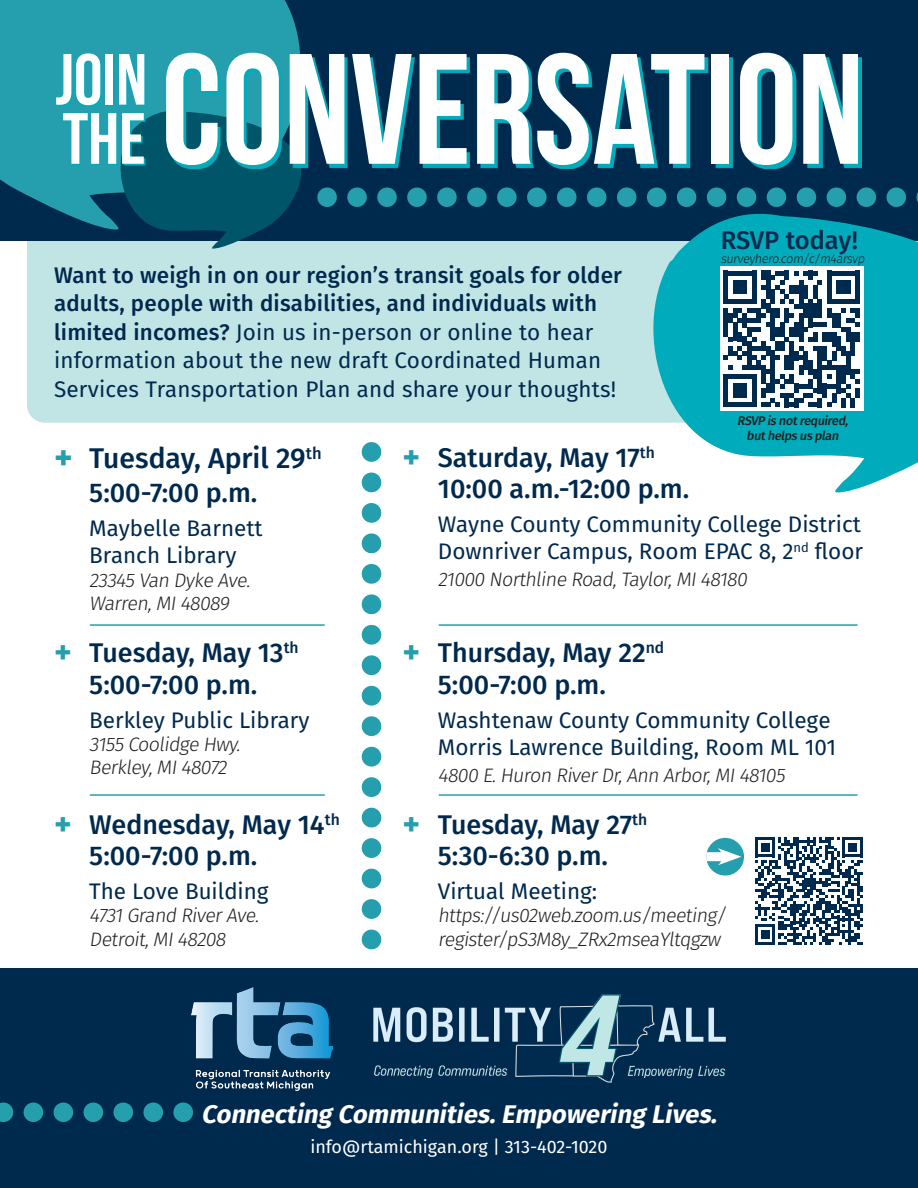
<style>
.page{position:relative;width:918px;height:1188px;background:#fff}
.page>*{position:absolute;margin:0;border:0;box-sizing:border-box;transform-origin:0 0}
.Title_Teal{font:700 156.75px "Bebas Neue";color:#fff}
.Title_Teal-2{font:700 72.3px "Bebas Neue";color:#fff}
.t1{font:500 28.5px "Fira Sans";color:#00294e}
.t2{font:500 27px/31.5px "Fira Sans";color:#00294e}
.Body_7_5_CA{font:italic 700 25.5px "Fira Sans";color:#fff}
.Body_17{font:500 25.5px "Fira Sans";letter-spacing:-.01em;color:#00294e}
.Body_14_LA{font:22.5px/28.5px "Fira Sans";letter-spacing:.01em;color:#00294e}
.Body_18_Indented{font:22.5px/27px "Fira Sans";color:#00294e}
.Body_18_Indented-2{font:300 19.5px/23.4px "Fira Sans";color:#231f20}
.Body_7_5_CA-2{font:18px "Fira Sans";color:#fff}
.Body_17-2{font:500 12.6px/15px "Fira Sans";color:#231f20;text-align:center}
.Body_17-3{font:300 12.6px "Fira Sans";color:#231f20}
.s1{font-weight:500}
.s2{font-family:"Arial";font-weight:900;color:#259fad}
</style>
<div class="page">
<div style="left:27px;top:240px;width:603px;height:183px;background:#c1e5e5"></div>
<div style="left:0;top:0;width:918px;height:240px;background:#00294e"></div>
<svg style="left:630px;top:249px;width:288px;height:244px;fill:#00acbc"></svg>
<svg style="left:0;top:0;width:301px;height:229px;background:#2194a4"></svg>
<div style="left:0;top:969px;width:918px;height:219px;background:#00294e"></div>
<svg style="left:0;top:1102px;width:193px;height:20px"></svg>
<svg style="left:58px;top:55px;width:88px;height:52px;background:#0fa6b5"></svg>
<svg style="left:65px;top:115px;width:44px;height:51px;background:#14a4b3"></svg>
<svg style="left:170px;top:56px;width:691px;height:52px;fill:#00acbc"></svg>
<img style="left:373px;top:994px;width:353px;height:89px">
<img style="left:191px;top:987px;width:142px;height:103px">
<svg style="left:109px;top:108px;width:809px;height:141px"></svg>
<svg style="left:362px;top:452px;width:19px;height:488px"></svg>
<div style="left:720px;top:267px;width:144px;height:144px;background:#fff"></div>
<svg style="left:723px;top:271px;width:137px;height:136px"></svg>
<div style="left:855px;top:388px;width:5px;height:10px;background:#00294e"></div>
<div style="left:706px;top:838px;width:38px;height:38px;background:#259fad;border-radius:50%"></div>
<div style="left:706px;top:852px;width:22px;height:9px;background:#fff"></div>
<svg style="left:718px;top:848px;width:23px;height:17px"></svg>
<svg style="left:755px;top:837px;width:108px;height:108px"></svg>
<hr style="left:90px;top:624px;width:234px;height:2px;background:#259fad">
<hr style="left:439px;top:624px;width:418px;height:2px;background:#259fad">
<hr style="left:90px;top:794px;width:234px;height:2px;background:#259fad">
<hr style="left:439px;top:794px;width:418px;height:2px;background:#259fad">
<p class="Title_Teal-2" style="left:55px;top:40px;width:93px">JOIN</p>
<p class="Title_Teal-2" style="left:63px;top:99px;width:85px">THE</p>
<p class="Title_Teal" style="left:161px;top:24px;width:704px">CONVERSATION</p>
<p class="Body_14_LA" style="left:54px;top:260px;width:570px"><span class="s1">Want to weigh in on our region’s transit goals for older adults, people with disabilities, and individuals with limited incomes?</span> Join us in-person or online to hear information about the new draft Coordinated Human Services Transportation Plan and share your thoughts!</p>
<p class="Body_17" style="left:721px;top:219px;width:139px">RSVP today!</p>
<p class="Body_17-3" style="left:721px;top:249px;width:148px">surveyhero.com/c/m4arsvp</p>
<p class="Body_17-2" style="left:737px;top:413px;width:115px">RSVP isnotrequired, buthelpsusplan</p>
<p class="t1" style="left:54px;top:435px;width:269px"><span class="s2">+</span> Tuesday, April 29<sup>th</sup></p>
<p class="t2" style="left:89px;top:476px;width:170px">5:00-7:00 p.m.</p>
<p class="Body_18_Indented" style="left:89px;top:514px;width:175px">Maybelle Barnett<br>Branch Library</p>
<p class="Body_18_Indented-2" style="left:89px;top:568px;width:166px">23345 Van Dyke Ave.<br>Warren,MI48089</p>
<p class="t2" style="left:54px;top:636px;width:246px;text-align:center"><span class="s2">+</span> Tuesday, May 13<sup>th<br></sup>5:00-7:00 p.m.</p>
<p class="Body_18_Indented" style="left:89px;top:706px;width:222px">Berkley Public Library</p>
<p class="Body_18_Indented-2" style="left:89px;top:732px;width:156px">3155 Coolidge Hwy.<br>Berkley,MI48072</p>
<p class="t2" style="left:89px;top:807px;width:252px;text-indent:-35px"><span class="s2">+</span> Wednesday, May 14<sup>th<br></sup>5:00-7:00 p.m.</p>
<p class="Body_18_Indented" style="left:89px;top:877px;width:181px">The Love Building</p>
<p class="Body_18_Indented-2" style="left:89px;top:904px;width:175px">4731Grand RiverAve.<br>Detroit,MI48208</p>
<p class="t2" style="left:438px;top:440px;width:253px;text-indent:-35px"><span class="s2">+</span> Saturday, May 17<sup>th<br></sup>10:00 a.m.-12:00 p.m.</p>
<p class="Body_14_LA" style="left:438px;top:510px;width:427px;line-height:27px">Wayne County Community College District<br>Downriver Campus, Room EPAC 8, 2<sup>nd</sup> floor</p>
<p class="Body_18_Indented-2" style="left:438px;top:568px;width:315px">21000 Northline Road,Taylor,MI48180</p>
<p class="t2" style="left:438px;top:636px;width:228px;text-indent:-35px"><span class="s2">+</span> Thursday, May 22<sup>nd<br></sup>5:00-7:00 p.m.</p>
<p class="Body_18_Indented" style="left:438px;top:706px;width:400px">Washtenaw County Community College<br>Morris Lawrence Building, Room ML 101</p>
<p class="Body_18_Indented-2" style="left:438px;top:763px;width:352px">4800 E.Huron RiverDr,Ann Arbor,MI48105</p>
<p class="t2" style="left:403px;top:807px;width:246px;text-align:center"><span class="s2">+</span> Tuesday, May 27<sup>th<br></sup>5:30-6:30 p.m.</p>
<p class="Body_18_Indented" style="left:438px;top:877px;width:161px">Virtual Meeting:</p>
<p class="Body_18_Indented-2" style="left:438px;top:904px;width:294px">https://us02web.zoom.us/meeting/ register/pS3M8y_ZRx2mseaYltqgzw</p>
<p class="Body_7_5_CA" style="left:201px;top:1092px;width:524px">Connecting Communities.Empowering Lives.</p>
<p class="Body_7_5_CA-2" style="left:310px;top:1133px;width:299px">info@rtamichigan.org | 313-402-1020</p>
</div>
